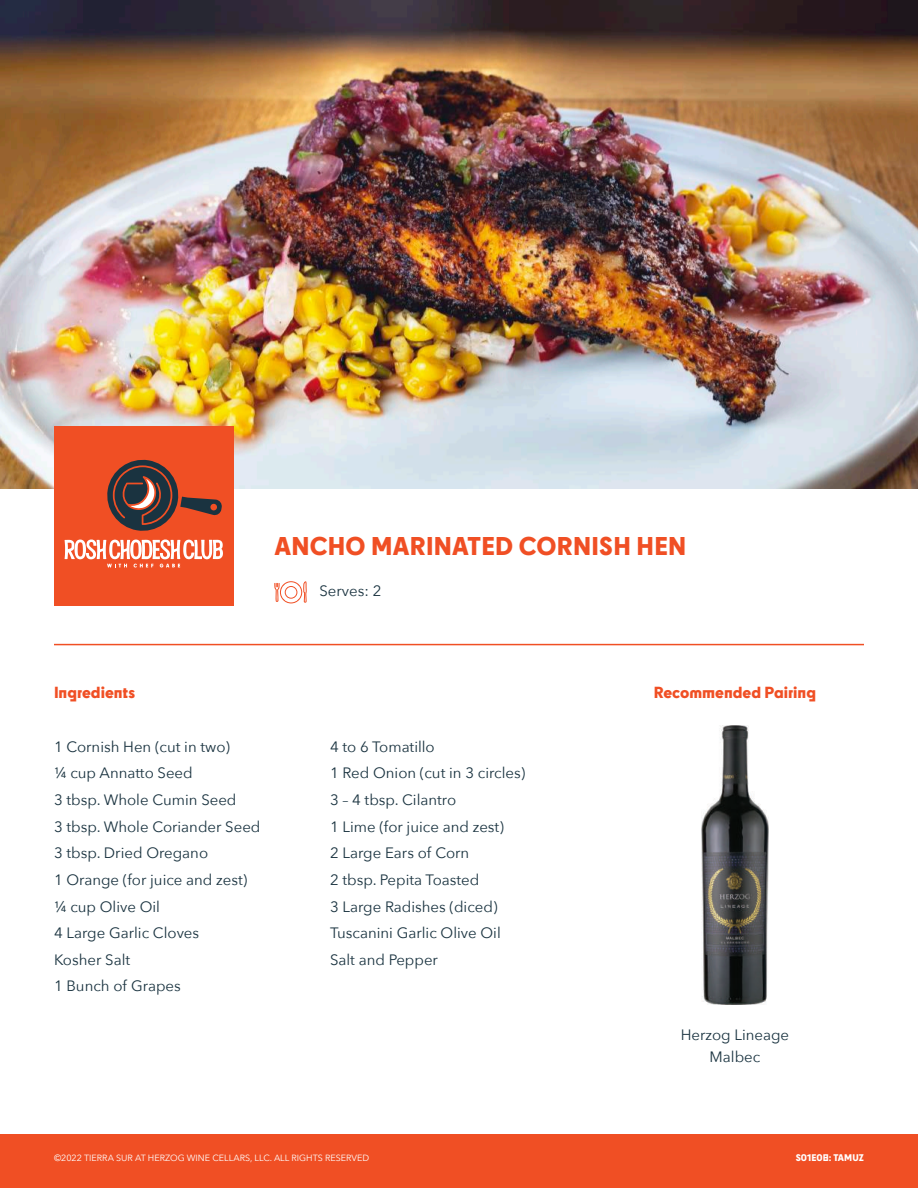
<style>
.page{position:relative;width:918px;height:1188px;background:#fff}
.page>*{position:absolute;margin:0;border:0;box-sizing:border-box;transform-origin:0 0}
.t1{font:800 24px "Cy";letter-spacing:.01em;color:#f04f24}
.t2{font:15px/26.7px "Avenir Next";color:#1a3340}
.t3{font:800 15px "Cy";color:#f04f24}
.t4{font:9px "Avenir Next";color:#fff}
.t5{font:800 9px "Cy";letter-spacing:.005em;color:#fff}
</style>
<div class="page">
<img style="left:0;top:0;width:918px;height:488px">
<div style="left:54px;top:426px;width:180px;height:180px;background:#f04f24"></div>
<svg style="left:65px;top:459px;width:158px;height:109px"></svg>
<hr style="left:54px;top:644px;width:810px;height:1px;background:#f04f24">
<svg style="left:274px;top:581px;width:33px;height:22px"></svg>
<div style="left:0;top:1134px;width:918px;height:54px;background:#f04f24"></div>
<img style="left:701px;top:726px;width:68px;height:278px">
<h1 class="t1" style="left:274px;top:527px;width:414px">ANCHO MARINATED CORNISH HEN</h1>
<p class="t2" style="left:320px;top:577px;width:63px">Serves: 2</p>
<p class="t3" style="left:54px;top:681px;width:83px">Ingredients</p>
<p class="t2" style="left:54px;top:733px;width:208px">1 Cornish Hen (cut in two)<br>¼ cup Annatto Seed<br>3 tbsp. Whole Cumin Seed<br>3 tbsp. Whole Coriander Seed<br>3 tbsp. Dried Oregano<br>1 Orange (for juice and zest) ¼ cup Olive Oil<br>4 Large Garlic Cloves<br>Kosher Salt<br>1 Bunch of Grapes</p>
<p class="t2" style="left:330px;top:733px;width:197px">4 to 6 Tomatillo<br>1 Red Onion (cut in 3 circles)<br>3 – 4 tbsp. Cilantro<br>1 Lime (for juice and zest)<br>2 Large Ears of Corn<br>2 tbsp. Pepita Toasted<br>3 Large Radishes (diced)<br>Tuscanini Garlic Olive Oil<br>Salt and Pepper</p>
<p class="t3" style="left:654px;top:681px;width:164px">Recommended Pairing</p>
<p class="t2" style="left:681px;top:1023px;width:110px;line-height:22.5px;text-align:center">Herzog Lineage<br>Malbec</p>
<p class="t4" style="left:54px;top:1150px;width:317px">©2022 TIERRA SUR AT HERZOG WINE CELLARS, LLC. ALL RIGHTS RESERVED</p>
<p class="t5" style="left:796px;top:1151px;width:70px">S01E08: TAMUZ</p>
</div>
